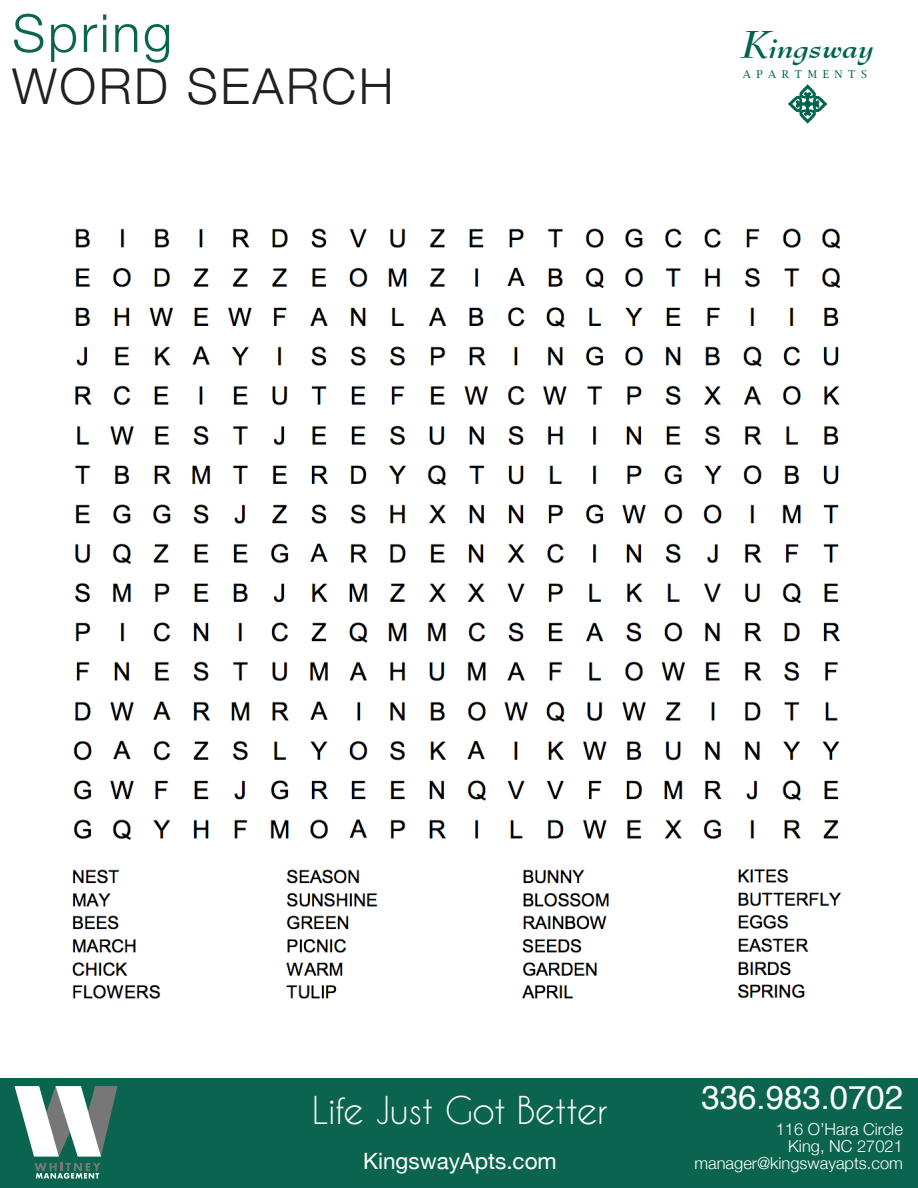
<style>
.page{position:relative;width:918px;height:1188px;background:#fff}
.page>*{position:absolute;margin:0;border:0;box-sizing:border-box;transform-origin:0 0}
.t1{font:300 52.5px "Helvetica Neue";letter-spacing:.05em;color:#0b654e}
.t2{font:300 49.5px "Helvetica Neue";letter-spacing:.05em;color:#231f20}
.t3{font:36px "Caviar Dreams";letter-spacing:-.02em;color:#fff}
.t4{font:33px "Helvetica";color:#fff}
.t5{font:italic 700 30.9px "Bernhard Modern BT";color:#00644d}
.t6{font:22.5px "Helvetica Neue";color:#fff}
.t7{font:300 16.5px "Helvetica Neue";color:#fff}
.t8{font:10.8px "Lucida Bright";letter-spacing:.515em;color:#00644d}
.s1{font-size:38.4px}
</style>
<div class="page">
<div style="left:0;top:1078px;width:918px;height:110px;background:#0b654e"></div>
<svg style="left:15px;top:1086px;width:102px;height:71px"></svg>
<svg style="left:34px;top:1163px;width:67px;height:16px"></svg>
<svg style="left:789px;top:85px;width:38px;height:38px"></svg>
<img style="left:72px;top:228px;width:770px;height:771px">
<p class="t1" style="left:12px;top:-9px;width:161px">Spring</p>
<p class="t2" style="left:12px;top:47px;width:383px">WORD SEARCH</p>
<p class="t5" style="left:742px;top:27px;width:134px"><span class="s1">K</span>ingsway</p>
<p class="t8" style="left:743px;top:68px;width:126px">APARTMENTS</p>
<p class="t4" style="left:701px;top:1072px;width:203px">336.983.0702</p>
<p class="t7" style="left:776px;top:1116px;width:129px">116 O’Hara Circle</p>
<p class="t7" style="left:788px;top:1133px;width:116px">King, NC 27021</p>
<p class="t3" style="left:312px;top:1088px;width:297px">Life Just Got Better</p>
<p class="t6" style="left:363px;top:1144px;width:195px">KingswayApts.com</p>
<p class="t7" style="left:694px;top:1149px;width:210px">manager@kingswayapts.com</p>
</div>
